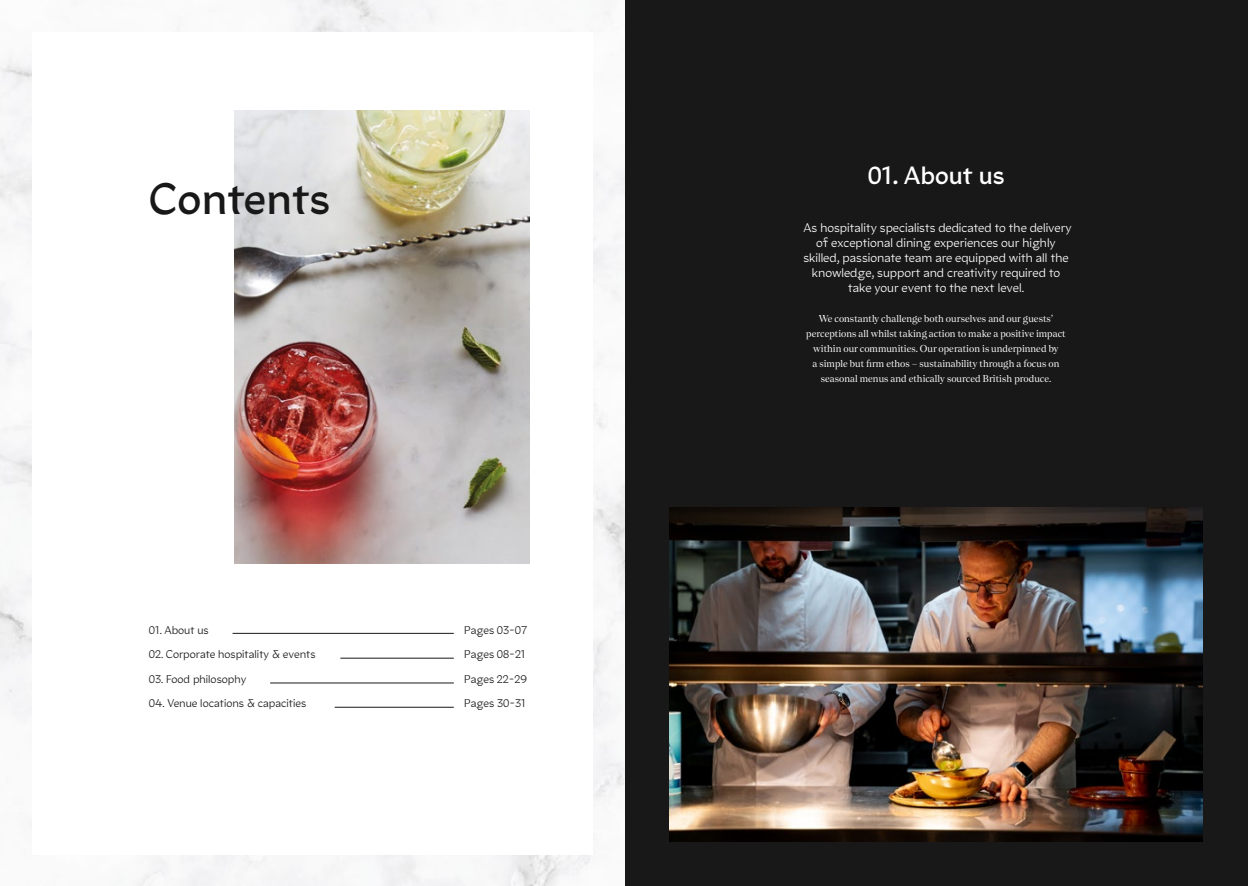
<style>
.page{position:relative;width:1248px;height:886px;background:#fff}
.page>*{position:absolute;margin:0;border:0;box-sizing:border-box;transform-origin:0 0}
.t1{font:600 43.75px "Yport";color:#181818}
.t2{font:600 25px "Yport";color:#fff}
.t3{font:12.5px/15px "Yport";color:#fff;text-align:center}
.t4{font:11.25px/24.6px "Yport";color:#181818}
.t5{font:10px/15px "Nantes";color:#fff;text-align:center}
</style>
<div class="page">
<div style="left:624px;top:0;width:623px;height:886px;background:#181818"></div>
<img style="left:0;top:0;width:624px;height:886px">
<div style="left:32px;top:32px;width:560px;height:822px;background:#fff"></div>
<img style="left:234px;top:110px;width:295px;height:453px">
<hr style="left:232px;top:633px;width:222px;height:1px;background:#181818">
<hr style="left:270px;top:683px;width:184px;height:1px;background:#181818">
<hr style="left:340px;top:658px;width:114px;height:1px;background:#181818">
<hr style="left:334px;top:707px;width:120px;height:1px;background:#181818">
<img style="left:669px;top:507px;width:533px;height:335px">
<h1 class="t1" style="left:149px;top:169px;width:183px">Contents</h1>
<p class="t4" style="left:149px;top:617px;width:61px">01. About us</p>
<p class="t4" style="left:149px;top:642px;width:168px">02. Corporate hospitality &amp; events</p>
<p class="t4" style="left:149px;top:667px;width:99px">03. Food philosophy</p>
<p class="t4" style="left:149px;top:691px;width:159px">04. Venue locations &amp; capacities</p>
<p class="t4" style="left:464px;top:617px;width:65px">Pages 03-07<br>Pages 08-21<br>Pages 22-29<br>Pages 30-31</p>
<h2 class="t2" style="left:867px;top:158px;width:138px">01. About us</h2>
<p class="t3" style="left:803px;top:220px;width:270px">As hospitality specialists dedicated to the delivery of exceptional dining experiences our highly skilled, passionate team are equipped with all the knowledge, support and creativity required to take your event to the next level.</p>
<p class="t5" style="left:806px;top:310px;width:261px">We constantly challenge both ourselves and our guests’ perceptions all whilst taking action to make a positive impact within our communities. Our operation is underpinned by<br>a simple but firm ethos – sustainability through a focus on seasonal menus and ethically sourced British produce.</p>
</div>
